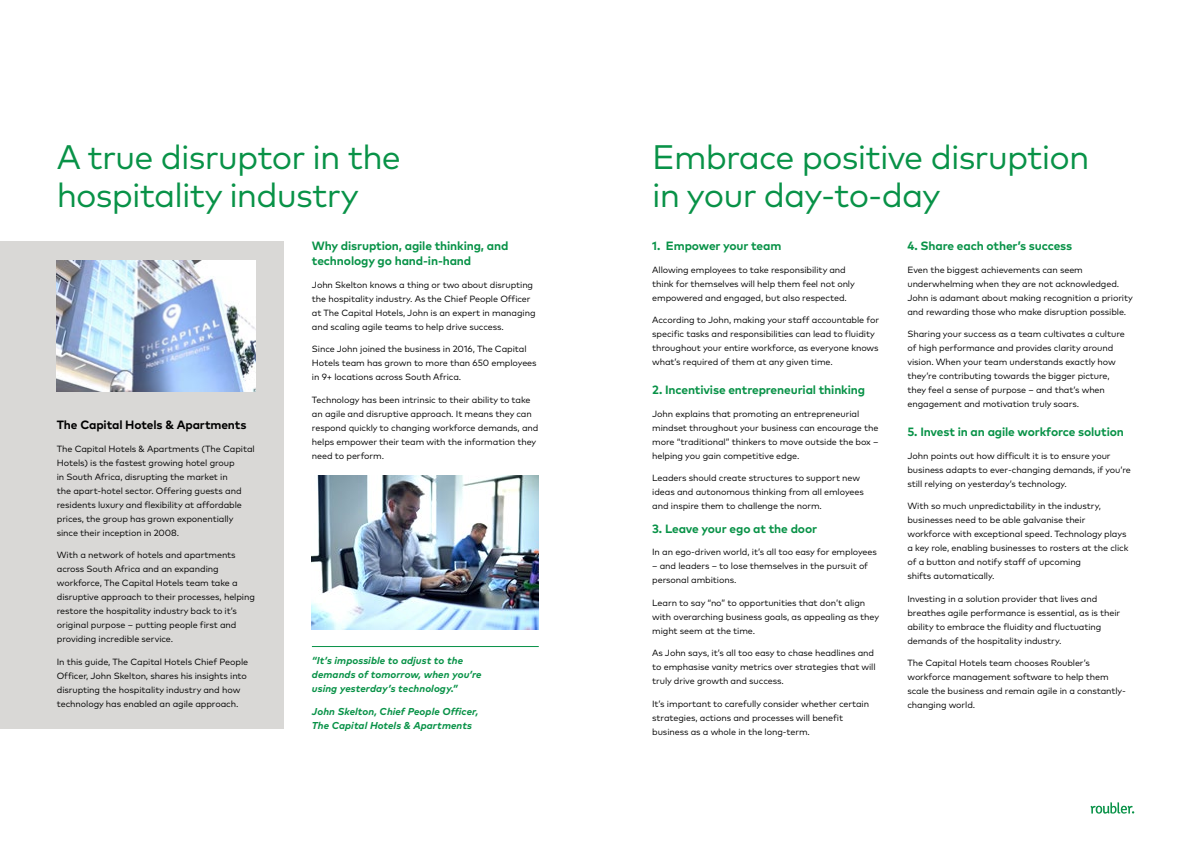
<style>
.page{position:relative;width:1191px;height:842px;background:#fff}
.page>*{position:absolute;margin:0;border:0;box-sizing:border-box;transform-origin:0 0}
.t1{font:34px/38px "Mark Pro";letter-spacing:-.025em;color:#089247}
.t2{font:700 12px/15px "Mark Pro";letter-spacing:-.01em;color:#089247}
.t3{font:700 12px "Mark Pro";letter-spacing:-.01em;color:#000}
.t4{font:italic 700 10px/14px "Mark Pro";letter-spacing:.01em;color:#089247}
.t5{font:9px/14px "Mark Pro";letter-spacing:-.01em;color:#000}
</style>
<div class="page">
<svg style="left:1090px;top:802px;width:44px;height:12px"></svg>
<div style="left:0;top:241px;width:284px;height:488px;background:#d9d8d6"></div>
<img style="left:57px;top:260px;width:198px;height:131px">
<hr style="left:312px;top:646px;width:227px;height:1px;background:#089247">
<img style="left:312px;top:476px;width:227px;height:154px">
<h1 class="t1" style="left:57px;top:135px;width:346px">A true disruptor in the hospitality industry</h1>
<h2 class="t2" style="left:312px;top:237px;width:198px">Why disruption, agile thinking, and technology go hand-in-hand</h2>
<p class="t5" style="left:312px;top:277px;width:225px">John Skelton knows a thing or two about disrupting the hospitality industry. As the Chief People Officer at The Capital Hotels, John is an expert in managing and scaling agile teams to help drive success.</p>
<p class="t5" style="left:312px;top:341px;width:226px">Since John joined the business in 2016, The Capital<br>Hotels team has grown to more than 650 employees in 9+ locations across South Africa.</p>
<p class="t5" style="left:312px;top:392px;width:228px">Technology has been intrinsic to their ability to take an agile and disruptive approach. It means they can respond quickly to changing workforce demands, and helps empower their team with the information they need to perform.</p>
<h2 class="t3" style="left:57px;top:416px;width:191px">The Capital Hotels &amp; Apartments</h2>
<p class="t5" style="left:57px;top:441px;width:199px">The Capital Hotels &amp; Apartments (The Capital Hotels) is the fastest growing hotel group<br>in South Africa, disrupting the market in<br>the apart-hotel sector. Offering guests and residents luxury and flexibility at affordable prices, the group has grown exponentially since their inception in 2008.</p>
<p class="t5" style="left:57px;top:547px;width:200px">With a network of hotels and apartments across South Africa and an expanding workforce, The Capital Hotels team take a disruptive approach to their processes, helping restore the hospitality industry back to it’s original purpose – putting people first and providing incredible service.</p>
<p class="t5" style="left:57px;top:654px;width:193px">In this guide, The Capital Hotels Chief People Officer, John Skelton, shares his insights into disrupting the hospitality industry and how technology has enabled an agile approach.</p>
<p class="t4" style="left:312px;top:653px;width:171px">“It’s impossible to adjust to the demands of tomorrow, when you’re using yesterday’s technology.”</p>
<p class="t4" style="left:312px;top:703px;width:168px">John Skelton, Chief People Officer,<br>The Capital Hotels &amp; Apartments</p>
<h1 class="t1" style="left:652px;top:135px;width:439px">Embrace positive disruption in your day-to-day</h1>
<h2 class="t2" style="left:907px;top:237px;width:166px">4. Share each other’s success</h2>
<p class="t5" style="left:907px;top:262px;width:227px">Even the biggest achievements can seem underwhelming when they are not acknowledged.<br>John is adamant about making recognition a priority and rewarding those who make disruption possible.</p>
<p class="t5" style="left:907px;top:326px;width:219px">Sharing your success as a team cultivates a culture of high performance and provides clarity around vision. When your team understands exactly how they’re contributing towards the bigger picture, they feel a sense of purpose – and that’s when engagement and motivation truly soars.</p>
<h2 class="t2" style="left:907px;top:424px;width:218px">5. Invest in an agile workforce solution</h2>
<p class="t5" style="left:907px;top:448px;width:225px">John points out how difficult it is to ensure your business adapts to ever-changing demands, if you’re still relying on yesterday’s technology.</p>
<p class="t5" style="left:907px;top:498px;width:222px">With so much unpredictability in the industry, businesses need to be able galvanise their workforce with exceptional speed. Technology plays a key role, enabling businesses to rosters at the click of a button and notify staff of upcoming<br>shifts automatically.</p>
<p class="t5" style="left:907px;top:591px;width:214px">Investing in a solution provider that lives and breathes agile performance is essential, as is their ability to embrace the fluidity and fluctuating demands of the hospitality industry.</p>
<p class="t5" style="left:907px;top:655px;width:220px">The Capital Hotels team chooses Roubler’s workforce management software to help them scale the business and remain agile in a constantly&shy;changing world.</p>
<h2 class="t2" style="left:652px;top:237px;width:131px">1. Empower your team</h2>
<p class="t5" style="left:652px;top:262px;width:204px">Allowing employees to take responsibility and think for themselves will help them feel not only empowered and engaged, but also respected.</p>
<p class="t5" style="left:652px;top:312px;width:228px">According to John, making your staff accountable for specific tasks and responsibilities can lead to fluidity throughout your entire workforce, as everyone knows what’s required of them at any given time.</p>
<h2 class="t2" style="left:652px;top:382px;width:214px">2. Incentivise entrepreneurial thinking</h2>
<p class="t5" style="left:652px;top:406px;width:228px">John explains that promoting an entrepreneurial mindset throughout your business can encourage the more “traditional” thinkers to move outside the box – helping you gain competitive edge.</p>
<p class="t5" style="left:652px;top:470px;width:213px">Leaders should create structures to support new ideas and autonomous thinking from all emloyees and inspire them to challenge the norm.</p>
<h2 class="t2" style="left:652px;top:520px;width:166px">3. Leave your ego at the door</h2>
<p class="t5" style="left:652px;top:544px;width:226px">In an ego-driven world, it’s all too easy for employees</p>
<p class="t5" style="left:652px;top:558px;width:217px">– and leaders – to lose themselves in the pursuit of personal ambitions.</p>
<p class="t5" style="left:652px;top:595px;width:228px">Learn to say “no” to opportunities that don’t align with overarching business goals, as appealing as they might seem at the time.</p>
<p class="t5" style="left:652px;top:645px;width:225px">As John says, it’s all too easy to chase headlines and to emphasise vanity metrics over strategies that will truly drive growth and success.</p>
<p class="t5" style="left:652px;top:696px;width:218px">It’s important to carefully consider whether certain strategies, actions and processes will benefit business as a whole in the long-term.</p>
</div>
